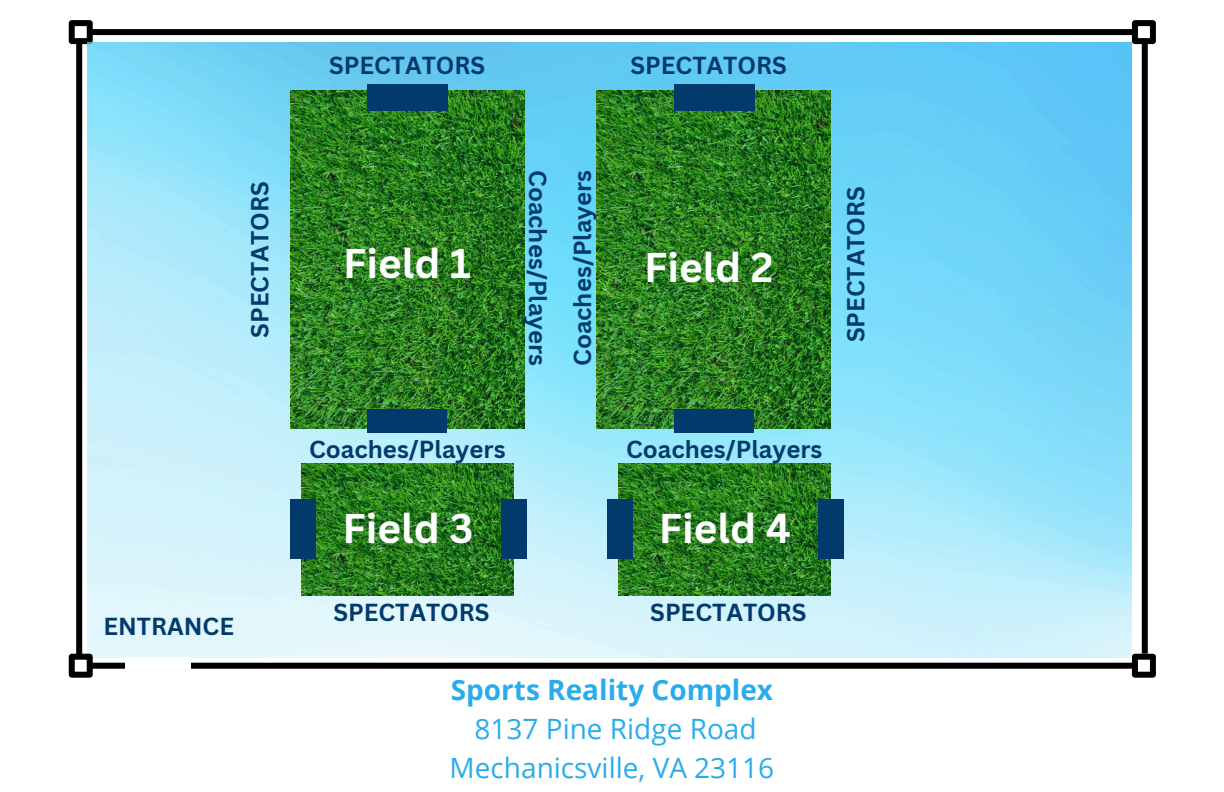
<style>
.page{position:relative;width:1224px;height:792px;background:#fff}
.page>*{position:absolute;margin:0;border:0;box-sizing:border-box;transform-origin:0 0}
.t1{font:700 40.4px "Canva Sans";color:#fff}
.t2{font:28px/39px "Open Sans";color:#2aaceb;text-align:center}
.t3{font:700 24px "Canva Sans";color:#023a6c}
.s1{font-weight:700}
</style>
<div class="page">
<div style="left:91px;top:29px;width:1042px;height:6px;background:#000"></div>
<div style="left:69px;top:20px;width:24px;height:24px;border:6px solid #000"></div>
<div style="left:1132px;top:20px;width:24px;height:24px;border:6px solid #000"></div>
<img style="left:88px;top:42px;width:1044px;height:615px">
<div style="left:91px;top:663px;width:1042px;height:6px;background:#000"></div>
<div style="left:69px;top:654px;width:24px;height:24px;border:6px solid #000"></div>
<div style="left:1132px;top:654px;width:24px;height:24px;border:6px solid #000"></div>
<div style="left:1142px;top:41px;width:6px;height:613px;background:#000"></div>
<div style="left:76px;top:42px;width:6px;height:613px;background:#000"></div>
<div style="left:125px;top:657px;width:65px;height:17px;background:#fff"></div>
<svg style="left:620px;top:463px;width:211px;height:132px;background:#27781f"></svg>
<div style="left:607px;top:499px;width:25px;height:60px;background:#023a6c"></div>
<div style="left:818px;top:499px;width:26px;height:60px;background:#023a6c"></div>
<img style="left:291px;top:91px;width:234px;height:337px">
<div style="left:367px;top:84px;width:80px;height:26px;background:#023a6c"></div>
<div style="left:367px;top:409px;width:80px;height:23px;background:#023a6c"></div>
<img style="left:597px;top:91px;width:234px;height:337px">
<div style="left:674px;top:84px;width:80px;height:26px;background:#023a6c"></div>
<div style="left:674px;top:409px;width:80px;height:23px;background:#023a6c"></div>
<svg style="left:303px;top:463px;width:211px;height:132px;background:#27781e"></svg>
<div style="left:290px;top:499px;width:26px;height:60px;background:#023a6c"></div>
<div style="left:501px;top:499px;width:26px;height:60px;background:#023a6c"></div>
<p class="t3" style="left:329px;top:48px;width:158px">SPECTATORS</p>
<p class="t3" style="left:631px;top:48px;width:158px">SPECTATORS</p>
<p class="t3" style="left:566px;top:366px;width:198px;rotate:-90deg">Coaches/Players</p>
<h1 class="t3" style="left:555px;top:170px;width:198px;rotate:90deg">Coaches/Players</h1>
<h3 class="t3" style="left:243px;top:338px;width:158px;rotate:-90deg">SPECTATORS</h3>
<h1 class="t3" style="left:839px;top:342px;width:158px;rotate:-90deg">SPECTATORS</h1>
<h3 class="t1" style="left:343px;top:235px;width:130px">Field 1</h3>
<h3 class="t1" style="left:644px;top:239px;width:131px">Field 2</h3>
<p class="t3" style="left:103px;top:610px;width:132px">ENTRANCE</p>
<p class="t3" style="left:309px;top:432px;width:198px">Coaches/Players</p>
<h3 class="t3" style="left:626px;top:432px;width:198px">Coaches/Players</h3>
<p class="t1" style="left:343px;top:500px;width:132px">Field 3</p>
<p class="t1" style="left:659px;top:500px;width:134px">Field 4</p>
<h1 class="t3" style="left:333px;top:595px;width:158px">SPECTATORS</h1>
<p class="t3" style="left:650px;top:595px;width:158px">SPECTATORS</p>
<p class="t2" style="left:450px;top:669px;width:326px"><span class="s1">Sports Reality Complex<br></span>8137 Pine Ridge Road<br>Mechanicsville, VA 23116</p>
</div>
